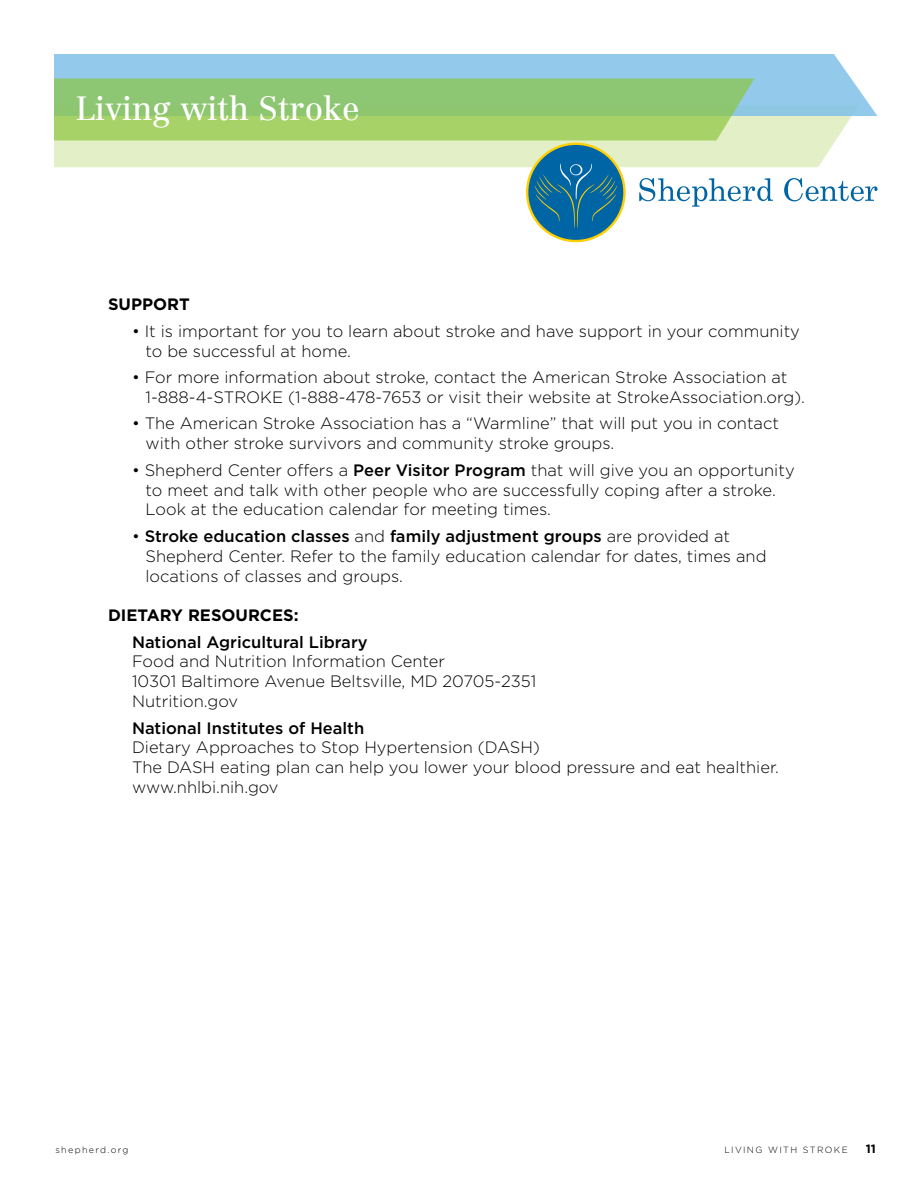
<style>
.page{position:relative;width:918px;height:1188px;background:#fff}
.page>*{position:absolute;margin:0;border:0;box-sizing:border-box;transform-origin:0 0}
.t1{font:33.15px "Centennial";color:#fff}
.t2{font:300 16.5px/19.8px "Gotham";color:#000}
.t3{font:500 16.5px "Gotham";color:#000}
.t4{font:700 16.5px "Gotham";color:#000}
.t5{font:700 12px "Gotham";color:#000}
.t6{font:300 9px "Gotham";letter-spacing:.15em;color:#000}
.s1{font-weight:500}
</style>
<div class="page">
<div style="left:54px;top:116px;width:798px;height:51px;background:#e3efc6"></div>
<svg style="left:54px;top:54px;width:824px;height:62px;background:#98ccec"></svg>
<svg style="left:54px;top:78px;width:701px;height:63px;background:#98cb72"></svg>
<div style="left:526px;top:143px;width:100px;height:99px;border:5px solid #ffcf01;border-radius:50%"></div>
<div style="left:528px;top:145px;width:95px;height:95px;background:#0065a4;border-radius:50%"></div>
<svg style="left:534px;top:163px;width:83px;height:65px"></svg>
<svg style="left:639px;top:178px;width:134px;height:29px"></svg>
<svg style="left:784px;top:178px;width:94px;height:23px"></svg>
<h1 class="t1" style="left:76px;top:88px;width:286px">Living with Stroke</h1>
<p class="t4" style="left:108px;top:294px;width:83px">SUPPORT</p>
<p class="t2" style="left:146px;top:321px;width:656px;text-indent:-13px">• It is important for you to learn about stroke and have support in your community to be successful at home.</p>
<p class="t2" style="left:146px;top:367px;width:661px;text-indent:-13px">• For more information about stroke, contact the American Stroke Association at<br>1-888-4-STROKE (1-888-478-7653 or visit their website at StrokeAssociation.org).</p>
<p class="t2" style="left:146px;top:414px;width:635px;text-indent:-13px">• The American Stroke Association has a “Warmline” that will put you in contact with other stroke survivors and community stroke groups.</p>
<p class="t2" style="left:146px;top:460px;width:651px;text-indent:-13px">• Shepherd Center offers a <span class="s1">Peer Visitor Program</span> that will give you an opportunity to meet and talk with other people who are successfully coping after a stroke.<br>Look at the education calendar for meeting times.</p>
<p class="t2" style="left:146px;top:526px;width:623px;text-indent:-13px">• <span class="s1">Stroke education classes</span> and <span class="s1">family adjustment groups</span> are provided at<br>Shepherd Center. Refer to the family education calendar for dates, times and locations of classes and groups.</p>
<p class="t4" style="left:108px;top:605px;width:192px">DIETARY RESOURCES:</p>
<p class="t3" style="left:132px;top:632px;width:237px">National Agricultural Library</p>
<p class="t2" style="left:132px;top:652px;width:406px">Food and Nutrition Information Center<br>10301 Baltimore Avenue Beltsville, MD 20705-2351<br>Nutrition.gov</p>
<p class="t3" style="left:132px;top:718px;width:234px">National Institutes of Health</p>
<p class="t2" style="left:132px;top:738px;width:648px">Dietary Approaches to Stop Hypertension (DASH)<br>The DASH eating plan can help you lower your blood pressure and eat healthier. www.nhlbi.nih.gov</p>
<p class="t6" style="left:56px;top:1145px;width:75px">shepherd.org</p>
<p class="t6" style="left:724px;top:1145px;width:125px">LIVING WITH STROKE</p>
<p class="t5" style="left:866px;top:1142px;width:12px">11</p>
</div>
